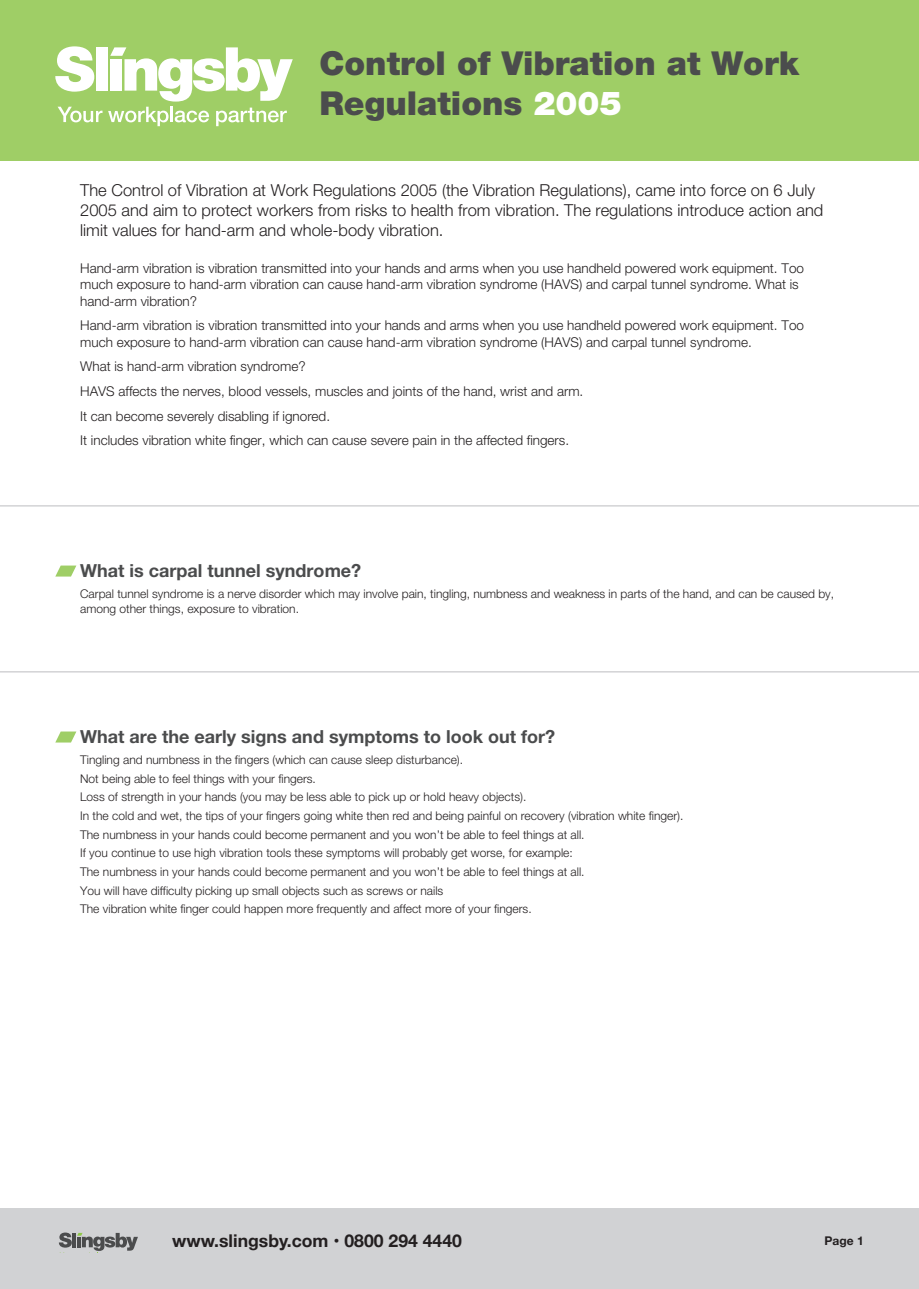
<style>
.page{position:relative;width:919px;height:1289px;background:#fff}
.page>*{position:absolute;margin:0;border:0;box-sizing:border-box;transform-origin:0 0}
.t1{font:900 33px/39.6px "Helvetica Neue LT";color:#4b4c4d}
.t2{font:700 18px "Helvetica Neue LT";color:#4b4c4d}
.t3{font:700 17.55px "Helvetica Neue";color:#231f20}
.t4{font:300 16.5px/19.8px "Helvetica Neue LT";color:#231f20}
.t5{font:300 13.5px/16.2px "Helvetica Neue LT";color:#231f20}
.t6{font:300 12px/18.6px "Helvetica Neue LT";color:#231f20}
.t7{font:700 12px "Helvetica Neue";color:#231f20}
.s1{color:#fff}
</style>
<div class="page">
<div style="left:0;top:1208px;width:918px;height:80px;background:#d1d2d4"></div>
<svg style="left:55px;top:565px;width:21px;height:11px"></svg>
<svg style="left:55px;top:731px;width:21px;height:11px"></svg>
<div style="left:0;top:0;width:918px;height:161px;background:#9fce66"></div>
<svg style="left:55px;top:46px;width:39px;height:46px"></svg>
<div style="left:96px;top:47px;width:12px;height:44px;background:#fff"></div>
<svg style="left:58px;top:107px;width:44px;height:15px"></svg>
<svg style="left:108px;top:47px;width:185px;height:79px"></svg>
<svg style="left:59px;top:1232px;width:79px;height:18px"></svg>
<hr style="left:0;top:505px;width:918px;height:1px;background:#bcbdc0">
<hr style="left:0;top:671px;width:918px;height:1px;background:#bcbdc0">
<h1 class="t1" style="left:319px;top:43px;width:481px">Control of Vibration at Work<br>Regulations <span class="s1">2005</span></h1>
<p class="t4" style="left:80px;top:180px;width:744px">The Control of Vibration at Work Regulations 2005 (the Vibration Regulations), came into force on 6 July<br>2005 and aim to protect workers from risks to health from vibration. The regulations introduce action and limit values for hand-arm and whole-body vibration.</p>
<p class="t5" style="left:80px;top:260px;width:725px">Hand-arm vibration is vibration transmitted into your hands and arms when you use handheld powered work equipment. Too much exposure to hand-arm vibration can cause hand-arm vibration syndrome (HAVS) and carpal tunnel syndrome. What is hand-arm vibration?</p>
<p class="t5" style="left:80px;top:317px;width:725px">Hand-arm vibration is vibration transmitted into your hands and arms when you use handheld powered work equipment. Too much exposure to hand-arm vibration can cause hand-arm vibration syndrome (HAVS) and carpal tunnel syndrome.</p>
<p class="t5" style="left:80px;top:354px;width:504px;line-height:24.8px">What is hand-arm vibration syndrome?<br>HAVS affects the nerves, blood vessels, muscles and joints of the hand, wrist and arm.<br>It can become severely disabling if ignored.<br>It includes vibration white finger, which can cause severe pain in the affected fingers.</p>
<h2 class="t2" style="left:80px;top:560px;width:282px">What is carpal tunnel syndrome?</h2>
<p class="t6" style="left:80px;top:586px;width:755px;line-height:14.4px">Carpal tunnel syndrome is a nerve disorder which may involve pain, tingling, numbness and weakness in parts of the hand, and can be caused by, among other things, exposure to vibration.</p>
<h2 class="t2" style="left:80px;top:725px;width:476px">What are the early signs and symptoms to look out for?</h2>
<p class="t6" style="left:80px;top:750px;width:604px">Tingling and numbness in the fingers (which can cause sleep disturbance).<br>Not being able to feel things with your fingers.<br>Loss of strength in your hands (you may be less able to pick up or hold heavy objects).<br>In the cold and wet, the tips of your fingers going white then red and being painful on recovery (vibration white finger).<br>The numbness in your hands could become permanent and you won’t be able to feel things at all.<br>If you continue to use high vibration tools these symptoms will probably get worse, for example:<br>The numbness in your hands could become permanent and you won’t be able to feel things at all.<br>You will have difficulty picking up small objects such as screws or nails<br>The vibration white finger could happen more frequently and affect more of your fingers.</p>
<h3 class="t3" style="left:172px;top:1226px;width:291px">www.slingsby.com • 0800 294 4440</h3>
<p class="t7" style="left:824px;top:1231px;width:41px">Page 1</p>
</div>
